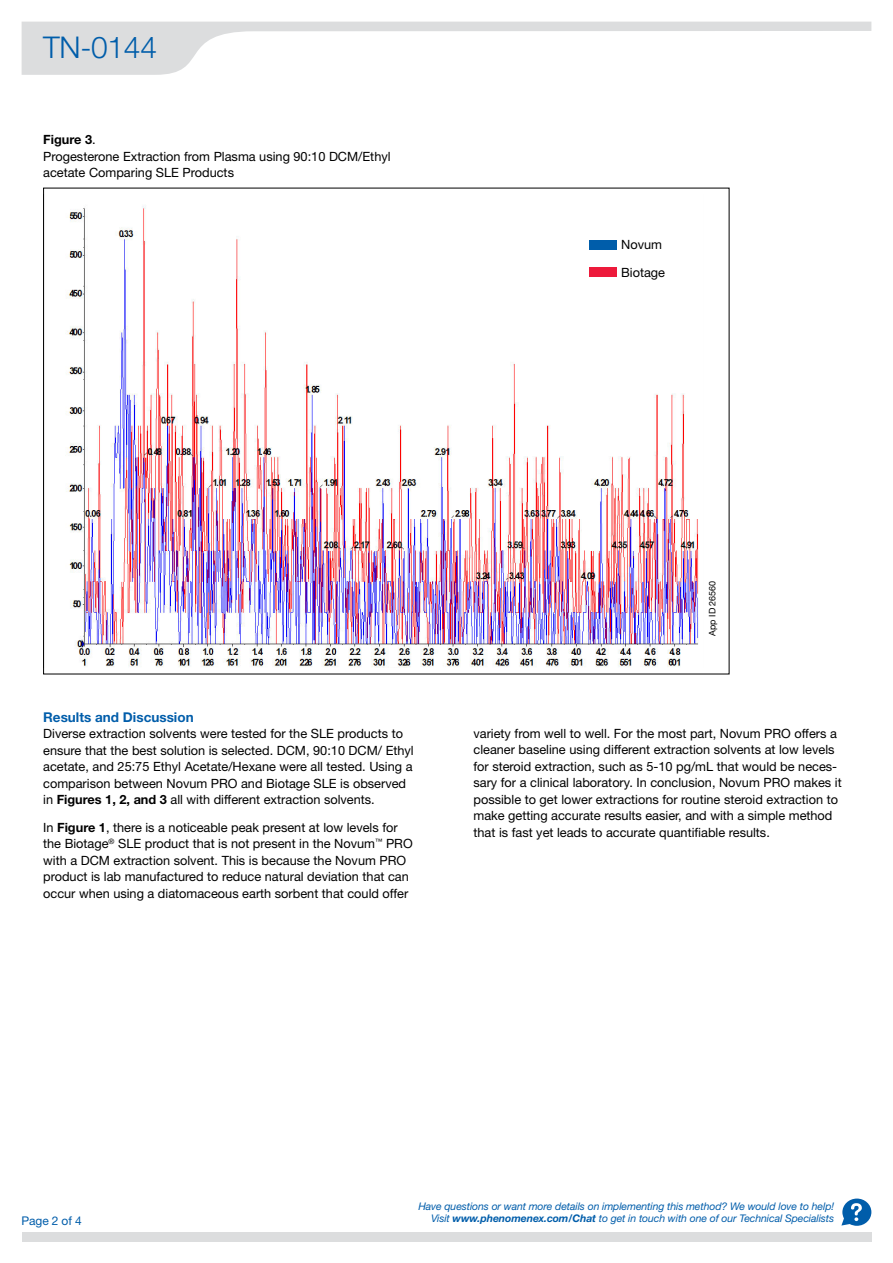
<style>
.page{position:relative;width:893px;height:1263px;background:#fff}
.page>*{position:absolute;margin:0;border:0;box-sizing:border-box;transform-origin:0 0}
.t1{font:300 30px "Helvetica Neue LT Pro";letter-spacing:-.01em;color:#005daa}
.t2{font:700 13.5px "Helvetica Neue LT Pro";color:#005daa}
.t3{font:12.75px/16.5px "Helvetica Neue LT Pro";color:#000}
.t4{font:12px "Helvetica Neue LT Pro";letter-spacing:-.01em;color:#005daa}
.t5{font:italic 10.5px/12px "Helvetica Neue LT Pro";letter-spacing:-.01em;color:#005daa;text-align:right}
.t6{font:9px "Helvetica Neue LT Pro";color:#000}
.s1{font-weight:700}
</style>
<div class="page">
<svg style="left:22px;top:22px;width:849px;height:53px"></svg>
<div style="left:22px;top:1232px;width:849px;height:9px;background:#dcddde"></div>
<svg style="left:841px;top:1198px;width:30px;height:28px"></svg>
<img style="left:66px;top:206px;width:633px;height:462px">
<div style="left:589px;top:240px;width:27px;height:10px;background:#005daa"></div>
<div style="left:589px;top:267px;width:27px;height:10px;background:#ed1a3b"></div>
<h1 class="t1" style="left:43px;top:29px;width:115px">TN-0144</h1>
<p class="t3" style="left:43px;top:131px;width:349px"><span class="s1">Figure 3</span>.<br>Progesterone Extraction from Plasma using 90:10 DCM/Ethyl acetate Comparing SLE Products</p>
<p class="t3" style="left:621px;top:231px;width:45px;line-height:27.3px">Novum<br>Biotage</p>
<p class="t2" style="left:43px;top:708px;width:152px">Results and Discussion</p>
<p class="t3" style="left:43px;top:725px;width:372px">Diverse extraction solvents were tested for the SLE products to ensure that the best solution is selected. DCM, 90:10 DCM/ Ethyl acetate, and 25:75 Ethyl Acetate/Hexane were all tested. Using a comparison between Novum PRO and Biotage SLE is observed in <span class="s1">Figures 1, 2, and 3</span> all with different extraction solvents.</p>
<p class="t3" style="left:43px;top:818px;width:371px">In <span class="s1">Figure 1</span>, there is a noticeable peak present at low levels for the Biotage<sup>®</sup> SLE product that is not present in the Novum<sup>™</sup> PRO with a DCM extraction solvent. This is because the Novum PRO product is lab manufactured to reduce natural deviation that can occur when using a diatomaceous earth sorbent that could offer</p>
<p class="t6" style="left:707px;top:636px;width:57px;rotate:-90deg">App ID 26560</p>
<p class="t3" style="left:473px;top:725px;width:370px">variety from well to well. For the most part, Novum PRO offers a cleaner baseline using different extraction solvents at low levels for steroid extraction, such as 5-10 pg/mL that would be neces&shy;sary for a clinical laboratory. In conclusion, Novum PRO makes it possible to get lower extractions for routine steroid extraction to make getting accurate results easier, and with a simple method that is fast yet leads to accurate quantifiable results.</p>
<p class="t4" style="left:22px;top:1213px;width:62px">Page 2 of 4</p>
<p class="t5" style="left:418px;top:1199px;width:417px">Have questions or want more details on implementing this method? We would love to help!<br>Visit <span class="s1">www.phenomenex.com/Chat</span> to get in touch with one of our Technical Specialists</p>
</div>
